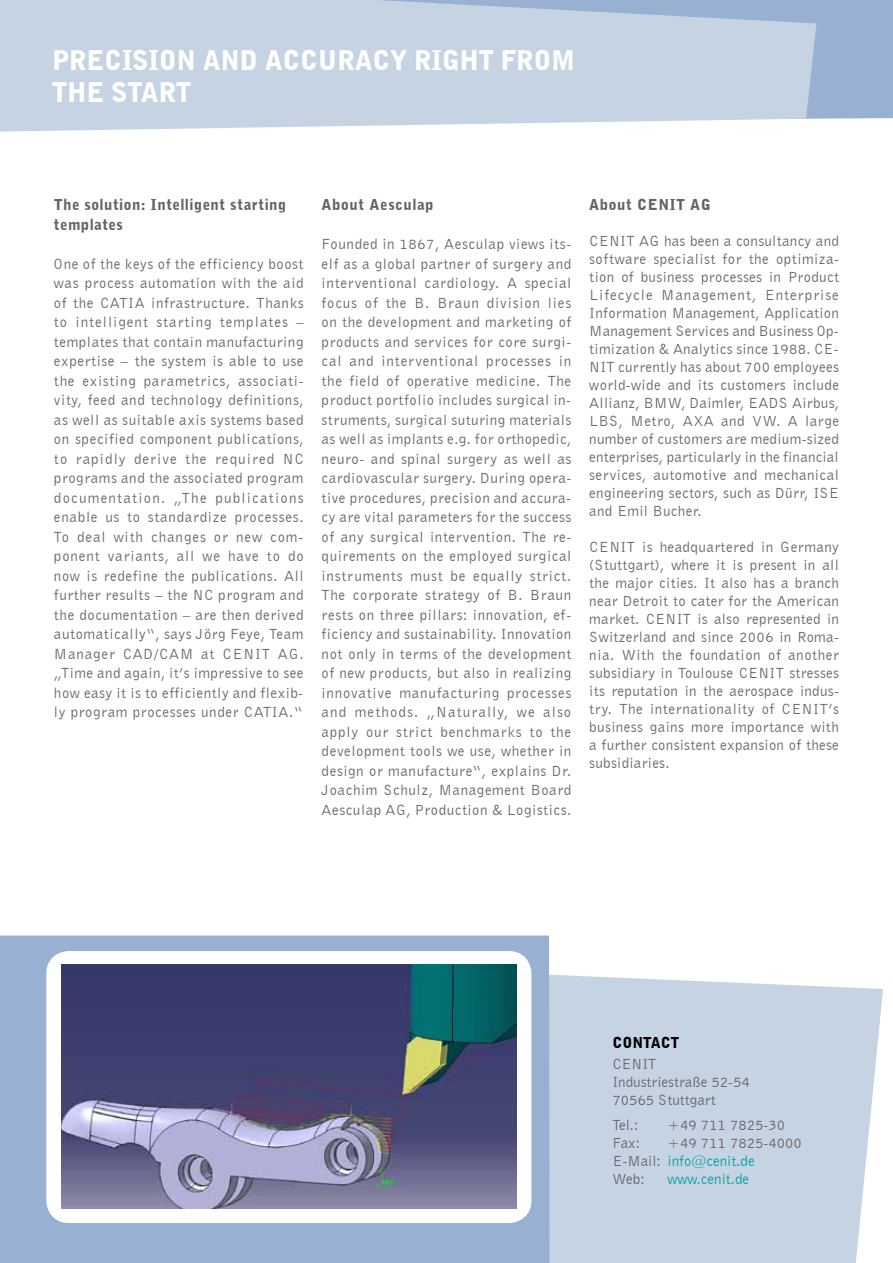
<style>
.page{position:relative;width:893px;height:1263px;background:#fff}
.page>*{position:absolute;margin:0;border:0;box-sizing:border-box;transform-origin:0 0}
.t1{font:900 27px/32.4px "Bell Gothic BT";letter-spacing:-.01em;color:#fff}
.t2{font:15px/19.5px "Bell Gothic BT";letter-spacing:.02em;color:#626568;text-align:justify}
.t3{font:15px/18px "Bell Gothic BT";color:#626568}
.t4{font:900 15px/19.5px "Bell Gothic BT";letter-spacing:.04em;color:#626568}
.t5{font:15px "Bell Gothic BT";color:#00a29d}
.t6{font:900 15px "Bell Gothic BT";color:#000}
.s1{color:#00a29d}
</style>
<div class="page">
<div style="left:550px;top:974px;width:333px;height:289px;background:#c6d3e3"></div>
<div style="left:816px;top:0;width:77px;height:119px;background:#98b0d1"></div>
<svg style="left:0;top:0;width:816px;height:132px;background:#c6d3e3"></svg>
<div style="left:0;top:935px;width:550px;height:328px;background:#98b0d1"></div>
<div style="left:46px;top:951px;width:485px;height:272px;border:12px solid #fff;border-radius:17px"></div>
<img style="left:61px;top:964px;width:456px;height:245px">
<h1 class="t1" style="left:52px;top:44px;width:524px">Precision and accuracy right from the sta rt</h1>
<p class="t4" style="left:54px;top:195px;width:234px">The solution: Intelligent starting templates</p>
<p class="t2" style="left:54px;top:254px;width:251px">One of the keys of the efficiency boost was process automation with the aid of the CATIA infrastructure. Thanks to intelligent starting templates – templates that contain manufacturing expertise – the system is able to use the existing parametrics, associati&shy;vity, feed and technology definitions, as well as suitable axis systems based on specified component publications, to rapidly derive the required NC programs and the associated program documentation. „The publications enable us to standardize processes.<br>To deal with changes or new com&shy;ponent variants, all we have to do now is redefine the publications. All further results – the NC program and the documentation – are then derived automatically“, says Jörg Feye, Team Manager CAD/CAM at CENIT AG. „Time and again, it’s impressive to see how easy it is to efficiently and flexib&shy;ly program processes under CATIA.“</p>
<p class="t4" style="left:322px;top:195px;width:113px">About Aesculap</p>
<p class="t2" style="left:322px;top:234px;width:251px">Founded in 1867, Aesculap views its&shy;elf as a global partner of surgery and interventional cardiology. A special focus of the B. Braun division lies on the development and marketing of products and services for core surgi&shy;cal and interventional processes in the field of operative medicine. The product portfolio includes surgical in&shy;struments, surgical suturing materials as well as implants e.g. for orthopedic, neuro- and spinal surgery as well as cardiovascular surgery. During opera&shy;tive procedures, precision and accura&shy;cy are vital parameters for the success of any surgical intervention. The re&shy;quirements on the employed surgical instruments must be equally strict.<br>The corporate strategy of B. Braun rests on three pillars: innovation, ef&shy;ficiency and sustainability. Innovation not only in terms of the development of new products, but also in realizing innovative manufacturing processes and methods. „Naturally, we also apply our strict benchmarks to the development tools we use, whether in design or manufacture“, explains Dr.<br>Joachim Schulz, Management Board Aesculap AG, Production &amp; Logistics.</p>
<p class="t4" style="left:589px;top:195px;width:59px">About CENIT</p>
<p class="t4" style="left:690px;top:195px;width:20px">AG</p>
<p class="t2" style="left:589px;top:232px;width:251px;line-height:18px">CENIT AG has been a consultancy and software specialist for the optimiza&shy;tion of business processes in Product Lifecycle Management, Enterprise Information Management, Application Management Services and Business Op&shy;timization &amp; Analytics since 1988. CE-NIT currently has about 700 employees world-wide and its customers include Allianz, BMW, Daimler, EADS Airbus, LBS, Metro, AXA and VW. A large number of customers are medium-sized enterprises, particularly in the financial services, automotive and mechanical engineering sectors, such as Dürr, ISE and Emil Bucher.</p>
<p class="t2" style="left:589px;top:538px;width:251px;line-height:18px">CENIT is headquartered in Germany (Stuttgart), where it is present in all the major cities. It also has a branch near Detroit to cater for the American market. CENIT is also represented in Switzerland and since 2006 in Roma&shy;nia. With the foundation of another subsidiary in Toulouse CENIT stresses its reputation in the aerospace indus&shy;try. The internationality of CENIT’s business gains more importance with a further consistent expansion of these subsidiaries.</p>
<p class="t6" style="left:612px;top:1033px;width:11px">CONT</p>
<p class="t6" style="left:651px;top:1033px;width:20px">ACT</p>
<p class="t3" style="left:612px;top:1054px;width:139px">CENIT<br>Industriestraße 52-54<br>70565 Stuttgart</p>
<p class="t2" style="left:612px;top:1115px;width:27px">Tel.:</p>
<p class="t3" style="left:668px;top:1116px;width:119px">+49 711 7825-30</p>
<p class="t2" style="left:612px;top:1133px;width:29px">Fax:</p>
<p class="t3" style="left:612px;top:1134px;width:191px;text-indent:55px">+49 711 7825-4000<br>E-Mail: <span class="s1">info@cenit.de<br></span>Web:</p>
<p class="t5" style="left:668px;top:1170px;width:83px">www.cenit.de</p>
</div>
